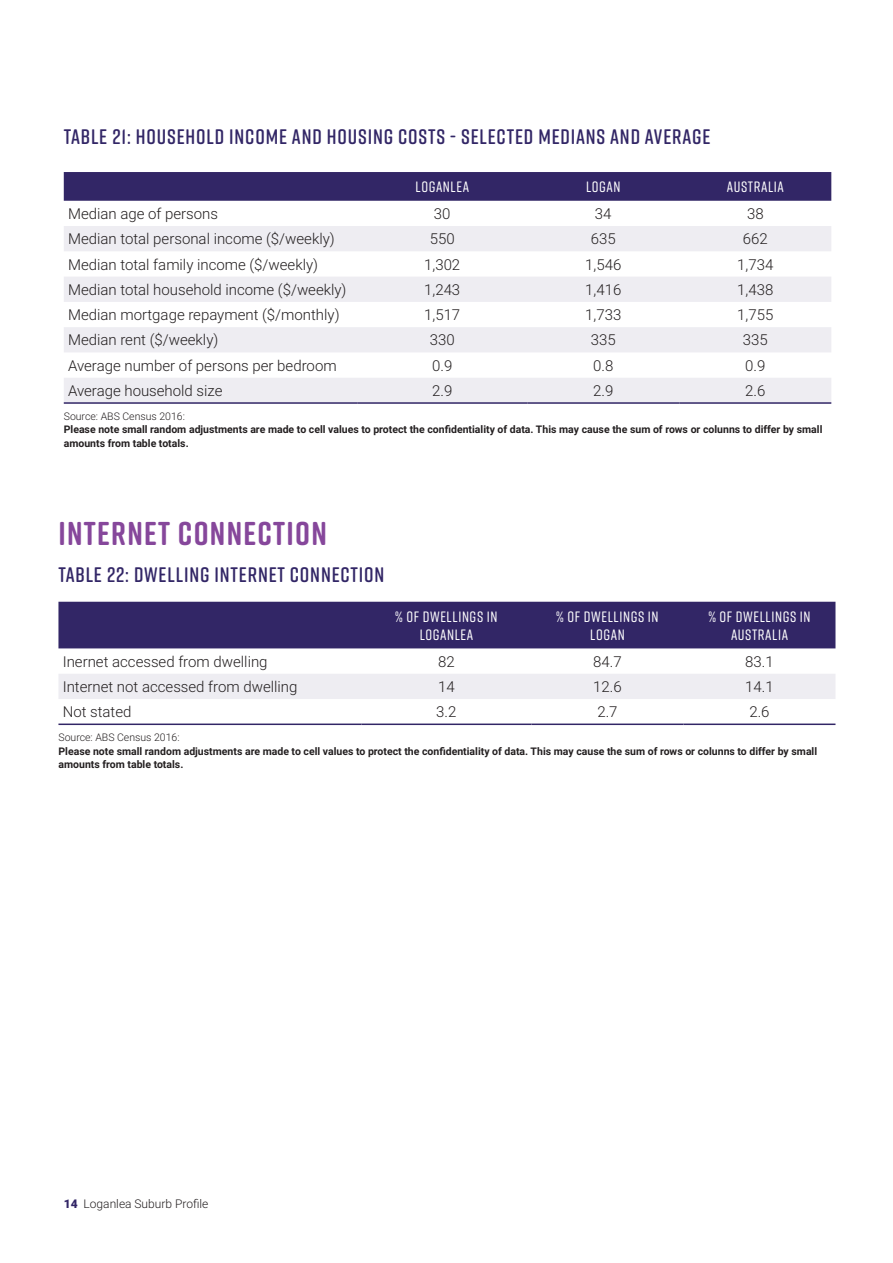
<style>
.page{position:relative;width:893px;height:1263px;background:#fff}
.page>*{position:absolute;margin:0;border:0;box-sizing:border-box;transform-origin:0 0}
.Large_Subheading{font:700 33px "Rift Soft";letter-spacing:.04em;color:#86479b}
.Figure_Label{font:600 21px "Rift Soft";letter-spacing:.04em;color:#322666}
.Body{font:300 15px "Roboto";color:#231f20}
.t1{font:500 15px/18px "Rift Soft";letter-spacing:.04em;color:#fff;text-align:center}
.t2{font:300 12px "Roboto";color:#231f20}
.t3{font:700 10.5px/13.5px "Roboto";color:#231f20}
.s1{font-weight:300}
.s2{font-weight:900;color:#322666}
</style>
<div class="page">
<div style="left:64px;top:172px;width:767px;height:29px;background:#322666"></div>
<svg style="left:64px;top:226px;width:767px;height:176px;fill:#eeedf2"></svg>
<hr style="left:64px;top:402px;width:293px;height:2px;background:#322666">
<hr style="left:357px;top:402px;width:170px;height:2px;background:#322666">
<hr style="left:527px;top:402px;width:152px;height:2px;background:#322666">
<hr style="left:679px;top:402px;width:152px;height:2px;background:#322666">
<div style="left:58px;top:602px;width:777px;height:46px;background:#322666"></div>
<div style="left:59px;top:674px;width:776px;height:25px;background:#eeedf2"></div>
<hr style="left:58px;top:723px;width:303px;height:2px;background:#322666">
<hr style="left:361px;top:723px;width:170px;height:2px;background:#322666">
<hr style="left:531px;top:723px;width:152px;height:2px;background:#322666">
<hr style="left:683px;top:723px;width:152px;height:2px;background:#322666">
<p class="Figure_Label" style="left:64px;top:122px;width:648px">TABLE 21: HOUSEHOLD INCOME AND HOUSING COSTS - SELECTED MEDIANS AND AVERAGE</p>
<p class="t1" style="left:415px;top:177px;width:55px">LOGANLEA</p>
<p class="t1" style="left:586px;top:177px;width:36px">LOGAN</p>
<p class="t1" style="left:727px;top:177px;width:59px">AUSTRALIA</p>
<p class="Body" style="left:68px;top:203px;width:152px">Median age of persons</p>
<p class="Body" style="left:434px;top:203px;width:18px">30</p>
<p class="Body" style="left:595px;top:203px;width:18px">34</p>
<p class="Body" style="left:747px;top:203px;width:18px">38</p>
<p class="Body" style="left:68px;top:228px;width:268px">Median total personal income ($/weekly)</p>
<p class="Body" style="left:430px;top:228px;width:26px">550</p>
<p class="Body" style="left:591px;top:228px;width:26px">635</p>
<p class="Body" style="left:743px;top:228px;width:26px">662</p>
<p class="Body" style="left:68px;top:254px;width:252px">Median total family income ($/weekly)</p>
<p class="Body" style="left:424px;top:254px;width:38px">1,302</p>
<p class="Body" style="left:585px;top:254px;width:38px">1,546</p>
<p class="Body" style="left:737px;top:254px;width:38px">1,734</p>
<p class="Body" style="left:68px;top:279px;width:280px">Median total household income ($/weekly)</p>
<p class="Body" style="left:424px;top:279px;width:38px">1,243</p>
<p class="Body" style="left:585px;top:279px;width:38px">1,416</p>
<p class="Body" style="left:737px;top:279px;width:38px">1,438</p>
<p class="Body" style="left:68px;top:304px;width:273px">Median mortgage repayment ($/monthly)</p>
<p class="Body" style="left:424px;top:304px;width:38px">1,517</p>
<p class="Body" style="left:585px;top:304px;width:38px">1,733</p>
<p class="Body" style="left:737px;top:304px;width:38px">1,755</p>
<p class="Body" style="left:68px;top:330px;width:152px">Median rent ($/weekly)</p>
<p class="Body" style="left:430px;top:330px;width:26px">330</p>
<p class="Body" style="left:591px;top:330px;width:26px">335</p>
<p class="Body" style="left:743px;top:330px;width:26px">335</p>
<p class="Body" style="left:68px;top:355px;width:270px">Average number of persons per bedroom</p>
<p class="Body" style="left:432px;top:355px;width:22px">0.9</p>
<p class="Body" style="left:593px;top:355px;width:22px">0.8</p>
<p class="Body" style="left:745px;top:355px;width:22px">0.9</p>
<p class="Body" style="left:68px;top:380px;width:156px">Average household size</p>
<p class="Body" style="left:432px;top:380px;width:22px">2.9</p>
<p class="Body" style="left:593px;top:380px;width:22px">2.9</p>
<p class="Body" style="left:745px;top:380px;width:22px">2.6</p>
<p class="t3" style="left:64px;top:409px;width:760px"><span class="s1">Source: ABS Census 2016:<br></span>Please note small random adjustments are made to cell values to protect the confidentiality of data. This may cause the sum of rows or colunns to differ by small amounts from table totals.</p>
<p class="Large_Subheading" style="left:58px;top:509px;width:270px">INTERNET CONNECTION</p>
<p class="Figure_Label" style="left:58px;top:560px;width:327px">TABLE 22: DWELLING INTERNET CONNECTION</p>
<p class="t1" style="left:395px;top:607px;width:104px">% OF DWELLINGS IN<br>LOGANLEA</p>
<p class="t1" style="left:556px;top:607px;width:104px">% OF DWELLINGS IN<br>LOGAN</p>
<p class="t1" style="left:708px;top:607px;width:104px">% OF DWELLINGS IN<br>AUSTRALIA</p>
<p class="Body" style="left:63px;top:651px;width:206px">Inernet accessed from dwelling</p>
<p class="Body" style="left:438px;top:651px;width:18px">82</p>
<p class="Body" style="left:593px;top:651px;width:30px">84.7</p>
<p class="Body" style="left:745px;top:651px;width:30px">83.1</p>
<p class="Body" style="left:63px;top:676px;width:236px">Internet not accessed from dwelling</p>
<p class="Body" style="left:438px;top:676px;width:18px">14</p>
<p class="Body" style="left:593px;top:676px;width:30px">12.6</p>
<p class="Body" style="left:745px;top:676px;width:30px">14.1</p>
<p class="Body" style="left:63px;top:701px;width:70px">Not stated</p>
<p class="Body" style="left:436px;top:701px;width:22px">3.2</p>
<p class="Body" style="left:597px;top:701px;width:22px">2.7</p>
<p class="Body" style="left:749px;top:701px;width:22px">2.6</p>
<p class="t3" style="left:58px;top:730px;width:760px"><span class="s1">Source: ABS Census 2016:<br></span>Please note small random adjustments are made to cell values to protect the confidentiality of data. This may cause the sum of rows or colunns to differ by small amounts from table totals.</p>
<p class="t2" style="left:64px;top:1195px;width:146px"><span class="s2">14</span> Loganlea Suburb Profile</p>
</div>
